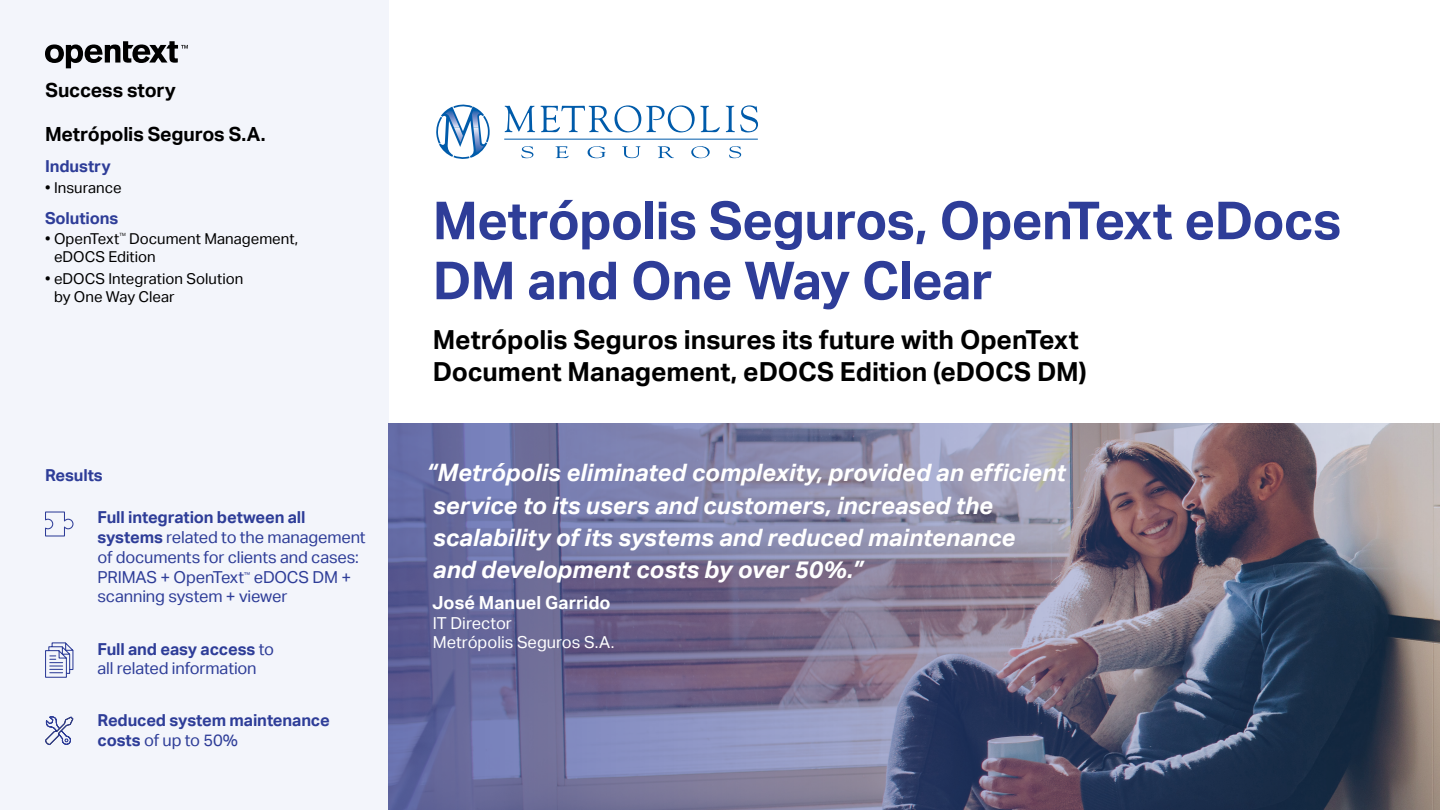
<style>
.page{position:relative;width:1440px;height:810px;background:#fff}
.page>*{position:absolute;margin:0;border:0;box-sizing:border-box;transform-origin:0 0}
.t1{font:700 52.5px/60px "Aktiv Grotesk";letter-spacing:-.015em;color:#2e3d98}
.t2{font:700 26.25px/31.5px "Aktiv Grotesk";letter-spacing:-.005em;color:#000}
.t3{font:italic 700 24px/32.2px "Aktiv Grotesk";color:#fff}
.t4{font:700 19.5px "Aktiv Grotesk";letter-spacing:-.01em;color:#000}
.t5{font:700 18px "Aktiv Grotesk";color:#fff}
.t6{font:16.5px/19.8px "Aktiv Grotesk";letter-spacing:-.01em;color:#2e3d98}
.t7{font:700 16.5px/19.8px "Aktiv Grotesk";letter-spacing:-.01em;color:#2e3d98}
.t8{font:16.5px/19.8px "Aktiv Grotesk";color:#fff}
.t9{font:15px/18px "Aktiv Grotesk";color:#000}
.t10{font:6.75px "Aktiv Grotesk";color:#2e3d98}
.t11{font:4.35px "Aktiv Grotesk";color:#000}
.s1{font-weight:700}
.s2{font-weight:400}
</style>
<div class="page">
<div style="left:0;top:0;width:388px;height:810px;background:#f3f5fb"></div>
<svg style="left:45px;top:41px;width:143px;height:27px"></svg>
<img style="left:388px;top:423px;width:1052px;height:387px">
<svg style="left:436px;top:104px;width:54px;height:55px"></svg>
<svg style="left:521px;top:146px;width:12px;height:12px"></svg>
<svg style="left:555px;top:146px;width:14px;height:12px"></svg>
<svg style="left:588px;top:146px;width:18px;height:12px"></svg>
<svg style="left:622px;top:146px;width:18px;height:12px"></svg>
<svg style="left:658px;top:146px;width:16px;height:12px"></svg>
<svg style="left:691px;top:146px;width:19px;height:12px"></svg>
<svg style="left:729px;top:146px;width:12px;height:12px"></svg>
<svg style="left:505px;top:105px;width:215px;height:27px"></svg>
<svg style="left:726px;top:105px;width:32px;height:27px"></svg>
<hr style="left:504px;top:139px;width:254px;height:1px;background:#005baa">
<svg style="left:45px;top:511px;width:29px;height:26px"></svg>
<svg style="left:45px;top:642px;width:29px;height:36px"></svg>
<svg style="left:45px;top:716px;width:29px;height:30px"></svg>
<p class="t4" style="left:45px;top:79px;width:132px">Success story</p>
<p class="t4" style="left:45px;top:122px;width:222px">Metrópolis Seguros S.A.</p>
<p class="t7" style="left:45px;top:157px;width:67px">Industry</p>
<p class="t9" style="left:45px;top:178px;width:78px">• Insurance</p>
<p class="t7" style="left:45px;top:208px;width:75px">Solutions</p>
<p class="t9" style="left:45px;top:230px;width:76px">• OpenText</p>
<p class="t11" style="left:119px;top:232px;width:8px">TM</p>
<p class="t9" style="left:54px;top:230px;width:246px;text-indent:75px">Document Management, eDOCS Edition</p>
<p class="t9" style="left:54px;top:269px;width:191px;text-indent:-9px">• eDOCS Integration Solution by One Way Clear</p>
<p class="t7" style="left:45px;top:465px;width:59px">Results</p>
<p class="t6" style="left:98px;top:508px;width:270px"><span class="s1">Full integration between all systems</span> related to the management of documents for clients and cases:<br>PRIMAS + OpenText</p>
<p class="t6" style="left:97px;top:567px;width:255px;text-indent:156px">eDOCS DM + scanning system + viewer</p>
<p class="t6" style="left:97px;top:639px;width:178px"><span class="s1">Full and easy access</span> to all related information</p>
<p class="t10" style="left:244px;top:570px;width:8px">™</p>
<p class="t7" style="left:97px;top:711px;width:234px">Reduced system maintenance costs <span class="s2">of up to 50%</span></p>
<h1 class="t1" style="left:433px;top:191px;width:910px">Metrópolis Seguros, OpenText eDocs<br>DM and One Way Clear</h1>
<h2 class="t2" style="left:433px;top:325px;width:655px">Metrópolis Seguros insures its future with OpenText<br>Document Management, eDOCS Edition (eDOCS DM)</h2>
<h3 class="t3" style="left:426px;top:457px;width:640px">“Metrópolis eliminated complexity, provided an efficient service to its users and customers, increased the scalability of its systems and reduced maintenance<br>and development costs by over 50%.”</h3>
<p class="t5" style="left:432px;top:592px;width:180px">José Manuel Garrido</p>
<p class="t8" style="left:433px;top:613px;width:183px">IT Director<br>Metrópolis Seguros S.A.</p>
</div>
